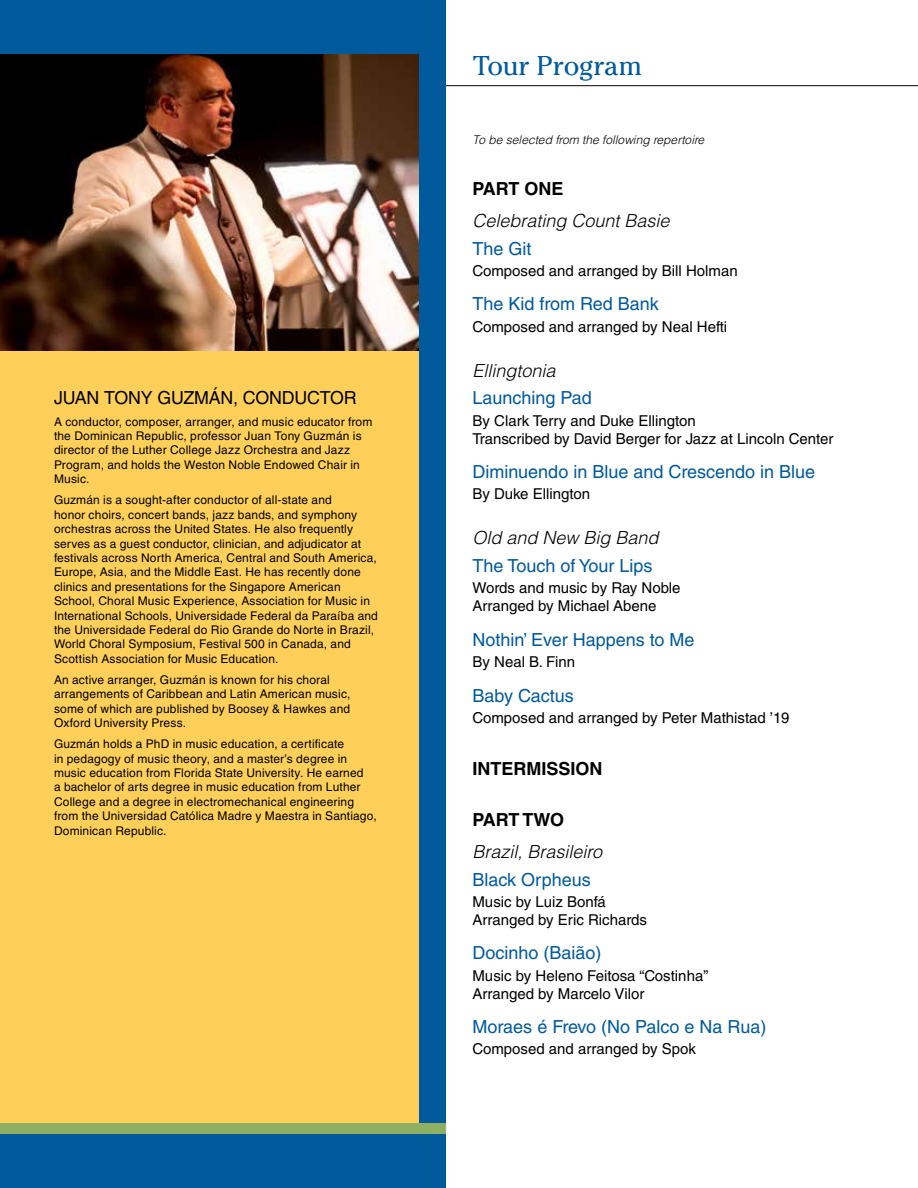
<style>
.page{position:relative;width:918px;height:1188px;background:#fff}
.page>*{position:absolute;margin:0;border:0;box-sizing:border-box;transform-origin:0 0}
.t1{font:27px "Cheltenham";letter-spacing:-.01em;color:#005a9c}
.t2{font:18px "Helvetica LT Std";color:#005a9c}
.t3{font:italic 300 18px "Helvetica LT Std";color:#000}
.t4{font:700 18px "Helvetica LT Std";color:#000}
.t5{font:18px "Helvetica LT Std";letter-spacing:-.01em;color:#000}
.t6{font:15px/18px "Helvetica LT Std";color:#000}
.t7{font:12px/14.4px "Helvetica LT Std";letter-spacing:.015em;color:#000}
.t8{font:italic 300 12px "Helvetica LT Std";color:#000}
</style>
<div class="page">
<hr style="left:0;top:85px;width:918px;height:1px;background:#000">
<div style="left:0;top:0;width:446px;height:1188px;background:#005a9c"></div>
<div style="left:0;top:54px;width:418px;height:1080px;background:#ffd059"></div>
<div style="left:0;top:1124px;width:446px;height:10px;background:#8fb063"></div>
<img style="left:0;top:54px;width:418px;height:297px">
<h2 class="t5" style="left:54px;top:388px;width:304px">JUAN TONY GUZMÁN, CONDUCTOR</h2>
<p class="t7" style="left:54px;top:414px;width:320px">A conductor, composer, arranger, and music educator from the Dominican Republic, professor Juan Tony Guzmán is director of the Luther College Jazz Orchestra and Jazz Program, and holds the Weston Noble Endowed Chair in Music.</p>
<p class="t7" style="left:54px;top:493px;width:325px">Guzmán is a sought-after conductor of all-state and<br>honor choirs, concert bands, jazz bands, and symphony orchestras across the United States. He also frequently serves as a guest conductor, clinician, and adjudicator at festivals across North America, Central and South America, Europe, Asia, and the Middle East. He has recently done clinics and presentations for the Singapore American School, Choral Music Experience, Association for Music in International Schools, Universidade Federal da Paraíba and the Universidade Federal do Rio Grande do Norte in Brazil, World Choral Symposium, Festival 500 in Canada, and Scottish Association for Music Education.</p>
<p class="t7" style="left:54px;top:672px;width:298px">An active arranger, Guzmán is known for his choral arrangements of Caribbean and Latin American music, some of which are published by Boosey &amp; Hawkes and Oxford University Press.</p>
<p class="t7" style="left:54px;top:737px;width:324px">Guzmán holds a PhD in music education, a certificate<br>in pedagogy of music theory, and a master’s degree in music education from Florida State University. He earned<br>a bachelor of arts degree in music education from Luther College and a degree in electromechanical engineering from the Universidad Católica Madre y Maestra in Santiago, Dominican Republic.</p>
<h1 class="t1" style="left:473px;top:49px;width:171px">Tour Program</h1>
<p class="t8" style="left:472px;top:132px;width:233px">To be selected from the following repertoire</p>
<h2 class="t4" style="left:472px;top:178px;width:92px">PART ONE</h2>
<h2 class="t3" style="left:472px;top:209px;width:199px">Celebrating Count Basie</h2>
<h2 class="t2" style="left:472px;top:238px;width:61px">The Git</h2>
<p class="t6" style="left:472px;top:262px;width:267px">Composed and arranged by Bill Holman</p>
<h2 class="t2" style="left:472px;top:294px;width:188px">The Kid from Red Bank</h2>
<p class="t6" style="left:472px;top:317px;width:256px">Composed and arranged by Neal Hefti</p>
<h2 class="t3" style="left:472px;top:359px;width:85px">Ellingtonia</h2>
<h2 class="t2" style="left:472px;top:388px;width:121px">Launching Pad</h2>
<p class="t6" style="left:472px;top:411px;width:362px">By Clark Terry and Duke Ellington<br>Transcribed by David Berger for Jazz at Lincoln Center</p>
<h2 class="t2" style="left:472px;top:461px;width:344px">Diminuendo in Blue and Crescendo in Blue</h2>
<p class="t6" style="left:472px;top:485px;width:119px">By Duke Ellington</p>
<h2 class="t3" style="left:472px;top:527px;width:188px">Old and New Big Band</h2>
<h2 class="t2" style="left:472px;top:555px;width:181px">The Touch of Your Lips</h2>
<p class="t6" style="left:472px;top:579px;width:209px">Words and music by Ray Noble<br>Arranged by Michael Abene</p>
<h2 class="t2" style="left:472px;top:629px;width:224px">Nothin’ Ever Happens to Me</h2>
<p class="t6" style="left:472px;top:653px;width:104px">By Neal B. Finn</p>
<h2 class="t2" style="left:472px;top:685px;width:103px">Baby Cactus</h2>
<p class="t6" style="left:472px;top:709px;width:318px">Composed and arranged by Peter Mathistad ’19</p>
<h2 class="t4" style="left:472px;top:757px;width:132px">INTERMISSION</h2>
<h2 class="t4" style="left:472px;top:809px;width:93px">PART TWO</h2>
<h2 class="t3" style="left:472px;top:840px;width:131px">Brazil, Brasileiro</h2>
<h2 class="t2" style="left:472px;top:869px;width:120px">Black Orpheus</h2>
<p class="t6" style="left:472px;top:892px;width:176px">Music by Luiz Bonfá<br>Arranged by Eric Richards</p>
<h2 class="t2" style="left:472px;top:943px;width:131px">Docinho (Baião)</h2>
<p class="t6" style="left:472px;top:966px;width:237px">Music by Heleno Feitosa “Costinha”<br>Arranged by Marcelo Vilor</p>
<h2 class="t2" style="left:472px;top:1016px;width:295px">Moraes é Frevo (No Palco e Na Rua)</h2>
<p class="t6" style="left:472px;top:1040px;width:225px">Composed and arranged by Spok</p>
</div>
